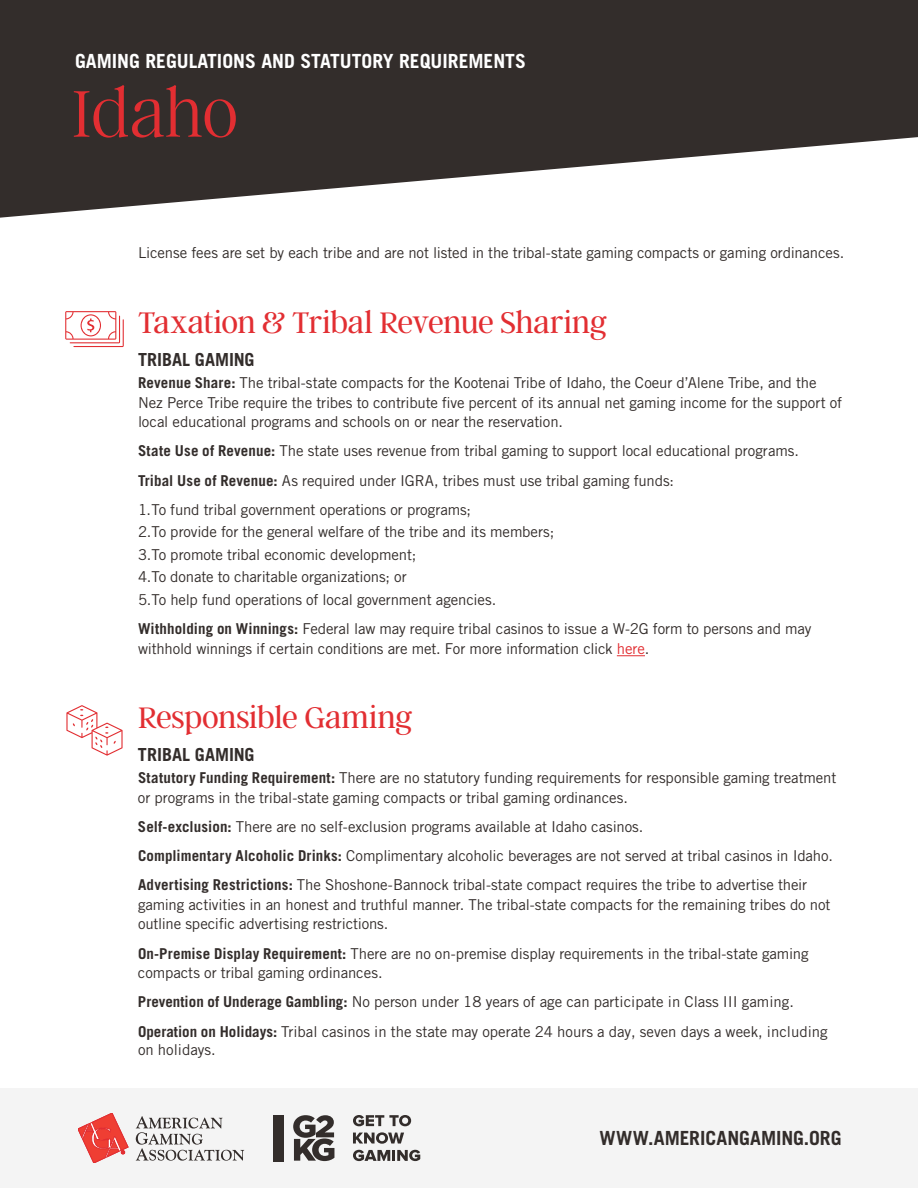
<style>
.page{position:relative;width:918px;height:1188px;background:#fff}
.page>*{position:absolute;margin:0;border:0;box-sizing:border-box;transform-origin:0 0}
.t1{font:100 73.5px "Argent CF";color:#e22e32}
.t2{font:300 33px "Argent CF";letter-spacing:-.01em;color:#e22e32}
.t3{font:700 19.5px "Trade Gothic LT Std";color:#fff}
.t4{font:700 19.5px "Trade Gothic LT Std";color:#332d2b}
.t5{font:700 18px "Trade Gothic LT Std";color:#332d2b}
.t6{font:15px/19.5px "Trade Gothic LT Std";letter-spacing:-.005em;color:#332d2b}
.s1{font-weight:700}
.s2{color:#e22e32}
</style>
<div class="page">
<svg style="left:0;top:0;width:918px;height:218px;fill:#332d2b"></svg>
<div style="left:0;top:1088px;width:918px;height:100px;background:#f4f4f4"></div>
<svg style="left:78px;top:1113px;width:50px;height:50px"></svg>
<svg style="left:136px;top:1116px;width:108px;height:45px"></svg>
<svg style="left:293px;top:1115px;width:41px;height:46px"></svg>
<div style="left:273px;top:1115px;width:10px;height:46px;background:#332d2b"></div>
<svg style="left:353px;top:1132px;width:51px;height:12px"></svg>
<svg style="left:353px;top:1150px;width:67px;height:11px"></svg>
<svg style="left:353px;top:1115px;width:58px;height:11px"></svg>
<svg style="left:617px;top:655px;width:28px;height:1px"></svg>
<svg style="left:65px;top:311px;width:59px;height:36px"></svg>
<svg style="left:66px;top:705px;width:57px;height:51px"></svg>
<h3 class="t3" style="left:75px;top:50px;width:452px">GAMING REGULATIONS AND STATUTORY REQUIREMENTS</h3>
<h1 class="t1" style="left:72px;top:76px;width:168px">Idaho</h1>
<p class="t6" style="left:138px;top:243px;width:708px">License fees are set by each tribe and are not listed in the tribal-state gaming compacts or gaming ordinances.</p>
<h2 class="t2" style="left:138px;top:305px;width:471px">Taxation &amp; Tribal Revenue Sharing</h2>
<p class="t5" style="left:138px;top:348px;width:118px">TRIBAL GAMING</p>
<p class="t6" style="left:138px;top:373px;width:706px"><span class="s1">Revenue Share:</span> The tribal-state compacts for the Kootenai Tribe of Idaho, the Coeur d’Alene Tribe, and the<br>Nez Perce Tribe require the tribes to contribute five percent of its annual net gaming income for the support of local educational programs and schools on or near the reservation.</p>
<p class="t6" style="left:138px;top:436px;width:662px;line-height:29.2px"><span class="s1">State Use of Revenue:</span> The state uses revenue from tribal gaming to support local educational programs.<br><span class="s1">Tribal Use of Revenue:</span> As required under IGRA, tribes must use tribal gaming funds:<br>1.To fund tribal government operations or programs;</p>
<p class="t6" style="left:138px;top:521px;width:418px;line-height:22.5px">2.To provide for the general welfare of the tribe and its members; 3.To promote tribal economic development;<br>4.To donate to charitable organizations; or<br>5.To help fund operations of local government agencies.</p>
<p class="t6" style="left:138px;top:619px;width:675px"><span class="s1">Withholding on Winnings:</span> Federal law may require tribal casinos to issue a W-2G form to persons and may withhold winnings if certain conditions are met. For more information click <span class="s2">here</span>.</p>
<h2 class="t2" style="left:138px;top:700px;width:276px">Responsible Gaming</h2>
<p class="t5" style="left:138px;top:743px;width:118px">TRIBAL GAMING</p>
<p class="t6" style="left:138px;top:768px;width:700px"><span class="s1">Statutory Funding Requirement:</span> There are no statutory funding requirements for responsible gaming treatment or programs in the tribal-state gaming compacts or tribal gaming ordinances.</p>
<p class="t6" style="left:138px;top:812px;width:696px;line-height:29.2px"><span class="s1">Self-exclusion:</span> There are no self-exclusion programs available at Idaho casinos.<br><span class="s1">Complimentary Alcoholic Drinks:</span> Complimentary alcoholic beverages are not served at tribal casinos in Idaho.<br><span class="s1">Advertising Restrictions:</span> The Shoshone-Bannock tribal-state compact requires the tribe to advertise their</p>
<p class="t6" style="left:138px;top:895px;width:694px">gaming activities in an honest and truthful manner. The tribal-state compacts for the remaining tribes do not outline specific advertising restrictions.</p>
<p class="t6" style="left:138px;top:943px;width:672px"><span class="s1">On-Premise Display Requirement:</span> There are no on-premise display requirements in the tribal-state gaming compacts or tribal gaming ordinances.</p>
<p class="t6" style="left:138px;top:987px;width:691px;line-height:29.2px"><span class="s1">Prevention of Underage Gambling:</span> No person under 18 years of age can participate in Class III gaming.<br><span class="s1">Operation on Holidays:</span> Tribal casinos in the state may operate 24 hours a day, seven days a week, including</p>
<p class="t6" style="left:138px;top:1039px;width:79px">on holidays.</p>
<h3 class="t4" style="left:599px;top:1126px;width:244px">WWW.AMERICANGAMING.ORG</h3>
</div>
